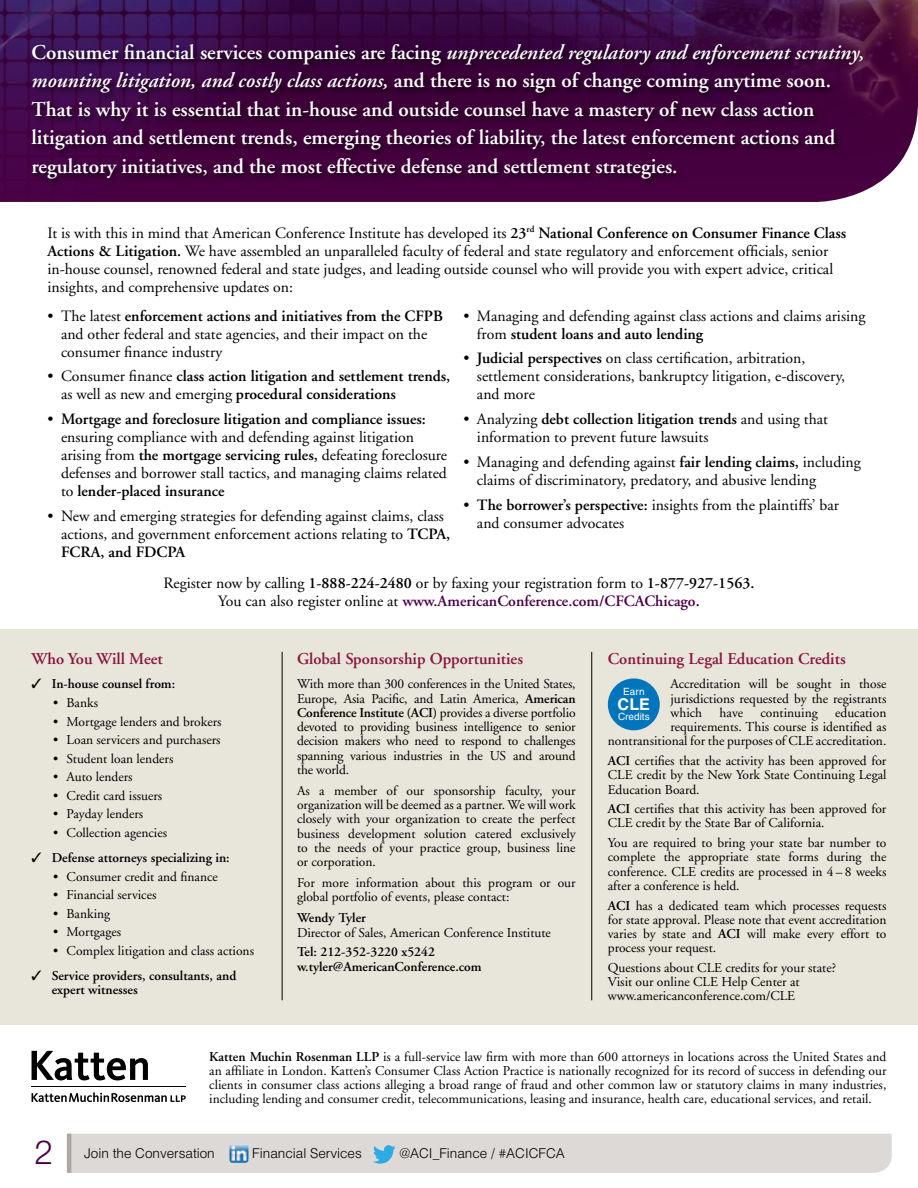
<style>
.page{position:relative;width:918px;height:1188px;background:#fff}
.page>*{position:absolute;margin:0;border:0;box-sizing:border-box;transform-origin:0 0}
.t1{font:300 33px "Helvetica";color:#4c0045}
.t2{font:600 21px/28.5px "Adobe Garamond";color:#fff}
.t3{font:600 16.5px "Adobe Garamond";color:#89163e}
.t4{font:700 16.2px "Helvetica";color:#fff}
.t5{font:15.75px/18px "Adobe Garamond";color:#000}
.t6{font:600 15.75px/18px "Adobe Garamond";color:#000}
.t7{font:13.5px/14.2px "Adobe Garamond";color:#000;text-align:justify}
.t8{font:600 13.5px/14.2px "Adobe Garamond";color:#000}
.t9{font:300 13.5px "Helvetica";color:#000}
.t10{font:10.05px "Helvetica";color:#fff}
.s1{font-style:italic}
.s2{font-weight:600}
.s3{font-weight:400}
.s4{font-weight:600;color:#4c0045}
</style>
<div class="page">
<div style="left:71px;top:1134px;width:821px;height:39px;background:#dcd9d7"></div>
<hr style="left:67px;top:1134px;width:4px;height:39px;background:#ada7a3">
<img style="left:0;top:0;width:918px;height:202px">
<div style="left:0;top:630px;width:918px;height:395px;background:#e8e5db"></div>
<div style="left:29px;top:41px;width:843px;height:146px;background:#000;opacity:.75"></div>
<div style="left:608px;top:678px;width:52px;height:52px;background:#0075bc;border-radius:50%"></div>
<hr style="left:282px;top:652px;width:1px;height:348px;background:#000">
<hr style="left:591px;top:652px;width:1px;height:348px;background:#000">
<svg style="left:32px;top:1051px;width:116px;height:29px"></svg>
<hr style="left:32px;top:1086px;width:154px;height:1px;background:#000">
<svg style="left:32px;top:1092px;width:154px;height:10px"></svg>
<p class="t2" style="left:32px;top:38px;width:835px">Consumer financial services companies are facing <span class="s1">unprecedented regulatory and enforcement scrutiny, mounting litigation, and costly class actions,</span> and there is no sign of change coming anytime soon.<br>That is why it is essential that in-house and outside counsel have a mastery of new class action litigation and settlement trends, emerging theories of liability, the latest enforcement actions and regulatory initiatives, and the most effective defense and settlement strategies.</p>
<p class="t5" style="left:48px;top:224px;width:800px">It is with this in mind that American Conference Institute has developed its <span class="s2">23</span><sup>rd</sup> <span class="s2">National Conference on Consumer Finance Class Actions &amp; Litigation.</span> We have assembled an unparalleled faculty of federal and state regulatory and enforcement officials, senior in-house counsel, renowned federal and state judges, and leading outside counsel who will provide you with expert advice, critical insights, and comprehensive updates on:</p>
<p class="t5" style="left:61px;top:307px;width:383px;text-indent:-13px">• The latest <span class="s2">enforcement actions and initiatives from the CFPB </span>and other federal and state agencies, and their impact on the consumer finance industry</p>
<p class="t6" style="left:61px;top:368px;width:391px;text-indent:-13px"><span class="s3">• Consumer finance</span> class action litigation and settlement trends, <span class="s3">as well as new and emerging</span> procedural considerations</p>
<p class="t5" style="left:61px;top:410px;width:388px;text-indent:-13px">• <span class="s2">Mortgage and foreclosure litigation and compliance issues: </span>ensuring compliance with and defending against litigation arising from <span class="s2">the mortgage servicing rules,</span> defeating foreclosure defenses and borrower stall tactics, and managing claims related to <span class="s2">lender-placed insurance</span></p>
<p class="t5" style="left:61px;top:507px;width:391px;text-indent:-13px">• New and emerging strategies for defending against claims, class actions, and government enforcement actions relating to <span class="s2">TCPA,<br>FCRA, and FDCPA</span></p>
<p class="t5" style="left:477px;top:307px;width:390px;text-indent:-13px">• Managing and defending against class actions and claims arising from <span class="s2">student loans and auto lending</span></p>
<p class="t5" style="left:477px;top:350px;width:370px;text-indent:-13px">• <span class="s2">Judicial perspectives</span> on class certification, arbitration, settlement considerations, bankruptcy litigation, e-discovery, and more</p>
<p class="t5" style="left:477px;top:410px;width:353px;text-indent:-13px">• Analyzing <span class="s2">debt collection litigation trends</span> and using that information to prevent future lawsuits</p>
<p class="t5" style="left:477px;top:453px;width:385px;text-indent:-13px">• Managing and defending against <span class="s2">fair lending claims,</span> including claims of discriminatory, predatory, and abusive lending</p>
<p class="t5" style="left:477px;top:496px;width:364px;text-indent:-13px">• <span class="s2">The borrower’s perspective:</span> insights from the plaintiffs’ bar and consumer advocates</p>
<p class="t5" style="left:164px;top:575px;width:592px;text-align:center">Register now by calling <span class="s2">1-888-224-2480</span> or by faxing your registration form to <span class="s2">1-877-927-1563.<br></span>You can also register online at <span class="s4">www.AmericanConference.com/CFCAChicago</span><span class="s2">.</span></p>
<p class="t3" style="left:32px;top:650px;width:133px">Who You Will Meet</p>
<p class="t3" style="left:608px;top:650px;width:239px">Continuing Legal Education Credits</p>
<p class="t3" style="left:297px;top:650px;width:228px">Global Sponsorship Opportunities</p>
<p class="t8" style="left:32px;top:677px;width:145px">✓ In-house counsel from:</p>
<p class="t7" style="left:53px;top:696px;width:46px">• Banks</p>
<p class="t7" style="left:53px;top:715px;width:170px">• Mortgage lenders and brokers</p>
<p class="t7" style="left:53px;top:733px;width:169px">• Loan servicers and purchasers</p>
<p class="t7" style="left:53px;top:752px;width:122px">• Student loan lenders</p>
<p class="t7" style="left:53px;top:770px;width:81px">• Auto lenders</p>
<p class="t7" style="left:53px;top:789px;width:111px">• Credit card issuers</p>
<p class="t7" style="left:53px;top:807px;width:92px">• Payday lenders</p>
<p class="t7" style="left:53px;top:826px;width:115px">• Collection agencies</p>
<p class="t8" style="left:32px;top:851px;width:200px">✓ Defense attorneys specializing in:</p>
<p class="t7" style="left:53px;top:870px;width:166px">• Consumer credit and finance</p>
<p class="t7" style="left:53px;top:888px;width:105px">• Financial services</p>
<p class="t7" style="left:53px;top:907px;width:59px">• Banking</p>
<p class="t7" style="left:53px;top:925px;width:69px">• Mortgages</p>
<p class="t7" style="left:53px;top:944px;width:202px">• Complex litigation and class actions</p>
<p class="t8" style="left:52px;top:969px;width:186px;text-indent:-20px">✓ Service providers, consultants, and expert witnesses</p>
<p class="t7" style="left:297px;top:677px;width:280px">With more than 300 conferences in the United States, Europe, Asia Pacific, and Latin America, <span class="s2">American Conference Institute (ACI)</span> provides a diverse portfolio devoted to providing business intelligence to senior decision makers who need to respond to challenges spanning various industries in the US and around the world.</p>
<p class="t7" style="left:297px;top:784px;width:280px">As a member of our sponsorship faculty, your organization will be deemed as a partner. We will work closely with your organization to create the perfect business development solution catered exclusively to the needs of your practice group, business line or corporation.</p>
<p class="t7" style="left:297px;top:876px;width:280px">For more information about this program or our global portfolio of events, please contact:</p>
<p class="t8" style="left:297px;top:911px;width:70px">Wendy Tyler</p>
<p class="t7" style="left:297px;top:926px;width:255px">Director of Sales, American Conference Institute</p>
<p class="t8" style="left:297px;top:945px;width:186px">Tel: 212-352-3220 x5242 w.tyler@AmericanConference.com</p>
<p class="t7" style="left:671px;top:677px;width:217px">Accreditation will be sought in those jurisdictions requested by the registrants which</p>
<p class="t10" style="left:623px;top:685px;width:23px">Earn</p>
<p class="t4" style="left:618px;top:694px;width:34px">CLE</p>
<p class="t10" style="left:618px;top:711px;width:33px">Credits</p>
<p class="t7" style="left:608px;top:706px;width:280px;text-align:right">education<br>requirements. This course is identified as nontransitional for the purposes of CLE accreditation.</p>
<p class="t7" style="left:608px;top:754px;width:280px"><span class="s2">ACI</span> certifies that the activity has been approved for CLE credit by the New York State Continuing Legal Education Board.</p>
<p class="t7" style="left:608px;top:802px;width:280px"><span class="s2">ACI</span> certifies that this activity has been approved for<br>CLE credit by the State Bar of California.</p>
<p class="t7" style="left:608px;top:836px;width:280px">You are required to bring your state bar number to complete the appropriate state forms during the conference. CLE credits are processed in 4 – 8 weeks after a conference is held.</p>
<p class="t7" style="left:608px;top:898px;width:280px"><span class="s2">ACI</span> has a dedicated team which processes requests for state approval. Please note that event accreditation varies by state and <span class="s2">ACI</span> will make every effort to process your request.</p>
<p class="t7" style="left:608px;top:961px;width:230px;text-align:left">Questions about CLE credits for your state?<br>Visit our online CLE Help Center at www.americanconference.com/CLE</p>
<p class="t7" style="left:720px;top:706px;width:25px">have</p>
<p class="t7" style="left:761px;top:706px;width:59px">continuing</p>
<p class="t7" style="left:209px;top:1049px;width:679px"><span class="s2">Katten Muchin Rosenman LLP</span> is a full-service law firm with more than 600 attorneys in locations across the United States and an affiliate in London. Katten’s Consumer Class Action Practice is nationally recognized for its record of success in defending our clients in consumer class actions alleging a broad range of fraud and other common law or statutory claims in many industries, including lending and consumer credit, telecommunications, leasing and insurance, health care, educational services, and retail.</p>
<h1 class="t1" style="left:34px;top:1131px;width:20px">2</h1>
<p class="t9" style="left:84px;top:1145px;width:132px">Join the Conversation</p>
<p class="t9" style="left:252px;top:1145px;width:111px">Financial Services</p>
<p class="t9" style="left:399px;top:1145px;width:167px">@ACI_Finance / #ACICFCA</p>
</div>
